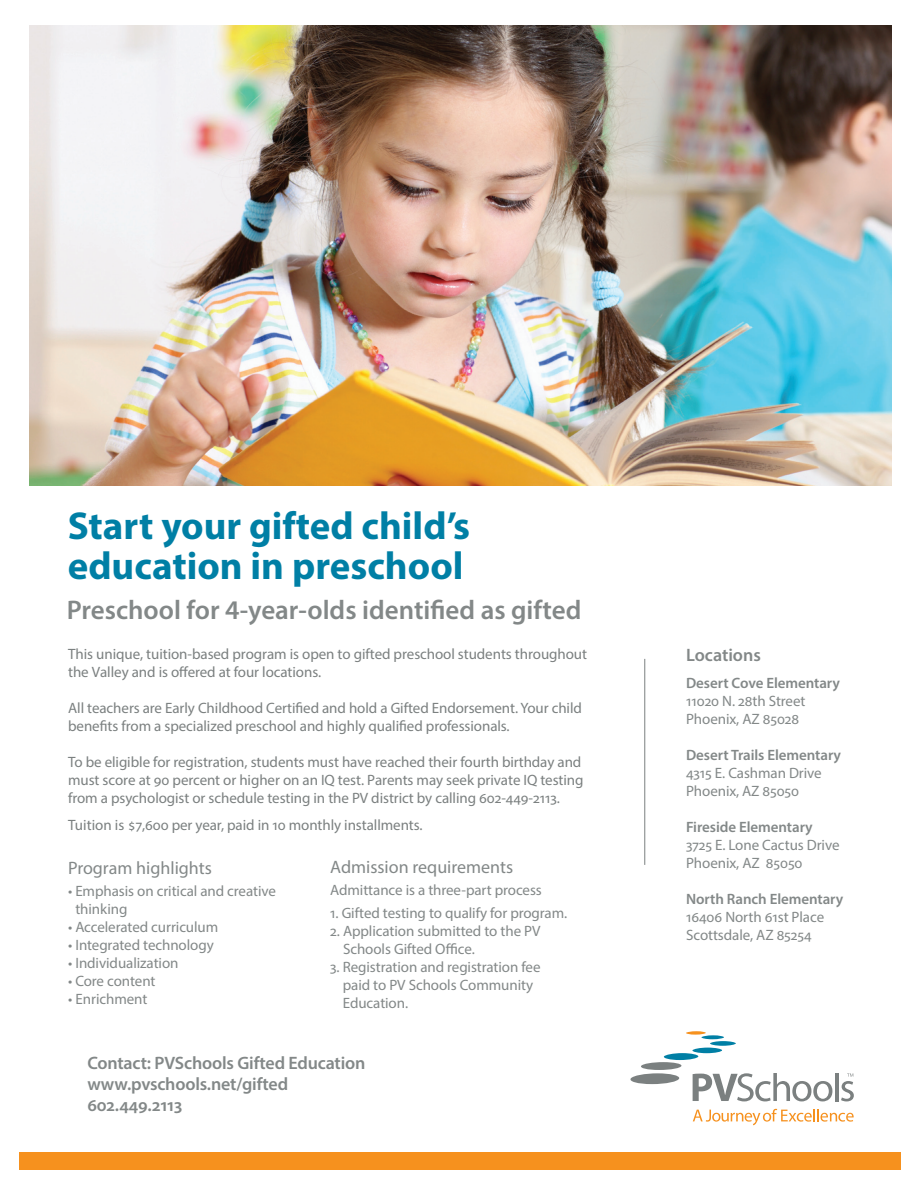
<style>
.page{position:relative;width:918px;height:1188px;background:#fff}
.page>*{position:absolute;margin:0;border:0;box-sizing:border-box;transform-origin:0 0}
.Page_Heading{font:700 39px "Myriad Pro";color:#007fa5}
.subhead_text{font:600 27px "Myriad Pro";color:#838888}
.Contacts{font:600 18px "Myriad Pro";letter-spacing:-.01em;color:#838888}
.Body_text_bold{font:18px "Myriad Pro";color:#838888}
.subhead_text-2{font:600 18px "Myriad Pro";color:#838888}
.Body_text_bold-2{font:15px/18px "Myriad Pro";letter-spacing:-.005em;color:#7b8080}
.Body_text_bold-3{font:15px/18px "Myriad Pro";letter-spacing:-.005em;color:#838888}
.Body_text_bold-4{font:600 15px "Myriad Pro";letter-spacing:-.005em;color:#838888}
</style>
<div class="page">
<div style="left:20px;top:1152px;width:881px;height:18px;background:#f6911e"></div>
<svg style="left:693px;top:1109px;width:161px;height:16px"></svg>
<div style="left:710px;top:1041px;width:26px;height:5px;background:#007fa5;border-radius:50%"></div>
<svg style="left:701px;top:1035px;width:23px;height:4px"></svg>
<svg style="left:686px;top:1031px;width:20px;height:4px"></svg>
<svg style="left:630px;top:1048px;width:202px;height:53px"></svg>
<hr style="left:835px;top:1073px;width:3px;height:28px;background:#7b8080">
<svg style="left:841px;top:1073px;width:13px;height:28px"></svg>
<hr style="left:644px;top:659px;width:1px;height:206px;background:#7b8080">
<img style="left:29px;top:26px;width:862px;height:460px">
<p class="Page_Heading" style="left:68px;top:500px;width:404px">Start your gifted child’s</p>
<p class="Page_Heading" style="left:68px;top:541px;width:397px">education in preschool</p>
<p class="subhead_text" style="left:67px;top:593px;width:516px">Preschool for 4-year-olds identified as gifted</p>
<p class="Body_text_bold-2" style="left:68px;top:645px;width:520px">This unique, tuition-based program is open to gifted preschool students throughout the Valley and is offered at four locations.</p>
<p class="Body_text_bold-2" style="left:68px;top:699px;width:515px">All teachers are Early Childhood Certified and hold a Gifted Endorsement. Your child benefits from a specialized preschool and highly qualified professionals.</p>
<p class="Body_text_bold-2" style="left:68px;top:753px;width:517px">To be eligible for registration, students must have reached their fourth birthday and must score at 90 percent or higher on an IQ test. Parents may seek private IQ testing from a psychologist or schedule testing in the PV district by calling 602-449-2113.</p>
<p class="Body_text_bold-2" style="left:68px;top:816px;width:356px">Tuition is $7,600 per year, paid in 10 monthly installments.</p>
<p class="Body_text_bold" style="left:68px;top:857px;width:145px">Program highlights</p>
<p class="Body_text_bold-3" style="left:75px;top:882px;width:202px;text-indent:-7px">• Emphasis on critical and creative thinking</p>
<p class="Body_text_bold-3" style="left:68px;top:918px;width:152px">• Accelerated curriculum</p>
<p class="Body_text_bold-3" style="left:68px;top:936px;width:147px">• Integrated technology</p>
<p class="Body_text_bold-3" style="left:68px;top:954px;width:112px">• Individualization</p>
<p class="Body_text_bold-3" style="left:68px;top:972px;width:89px">• Core content</p>
<p class="Body_text_bold-3" style="left:68px;top:990px;width:81px">• Enrichment</p>
<p class="Body_text_bold" style="left:330px;top:855px;width:185px">Admission requirements</p>
<p class="Body_text_bold-3" style="left:330px;top:881px;width:213px">Admittance is a three-part process</p>
<p class="Body_text_bold-3" style="left:330px;top:903px;width:239px">1. Gifted testing to qualify for program.</p>
<p class="Body_text_bold-3" style="left:343px;top:921px;width:199px;text-indent:-13px">2. Application submitted to the PV<br>Schools Gifted Office.</p>
<p class="Body_text_bold-3" style="left:343px;top:957px;width:199px;text-indent:-13px">3. Registration and registration fee paid to PV Schools Community<br>Education.</p>
<p class="Contacts" style="left:87px;top:1051px;width:280px">Contact: PVSchools Gifted Education</p>
<p class="Contacts" style="left:87px;top:1072px;width:202px">www.pvschools.net/gifted</p>
<p class="Contacts" style="left:87px;top:1093px;width:96px">602.449.2113</p>
<p class="subhead_text-2" style="left:686px;top:644px;width:76px">Locations</p>
<p class="Body_text_bold-4" style="left:686px;top:673px;width:155px">Desert Cove Elementary</p>
<p class="Body_text_bold-3" style="left:686px;top:691px;width:121px">11020 N. 28th Street</p>
<p class="Body_text_bold-3" style="left:686px;top:709px;width:115px">Phoenix, AZ 85028</p>
<p class="Body_text_bold-4" style="left:686px;top:745px;width:157px">Desert Trails Elementary</p>
<p class="Body_text_bold-3" style="left:686px;top:763px;width:137px">4315 E. Cashman Drive</p>
<p class="Body_text_bold-3" style="left:686px;top:781px;width:115px">Phoenix, AZ 85050</p>
<p class="Body_text_bold-4" style="left:686px;top:817px;width:128px">Fireside Elementary</p>
<p class="Body_text_bold-3" style="left:686px;top:835px;width:155px">3725 E. Lone Cactus Drive</p>
<p class="Body_text_bold-3" style="left:686px;top:853px;width:118px">Phoenix, AZ 85050</p>
<p class="Body_text_bold-4" style="left:686px;top:889px;width:159px">North Ranch Elementary</p>
<p class="Body_text_bold-3" style="left:686px;top:907px;width:140px">16406 North 61st Place<br>Scottsdale, AZ 85254</p>
</div>
